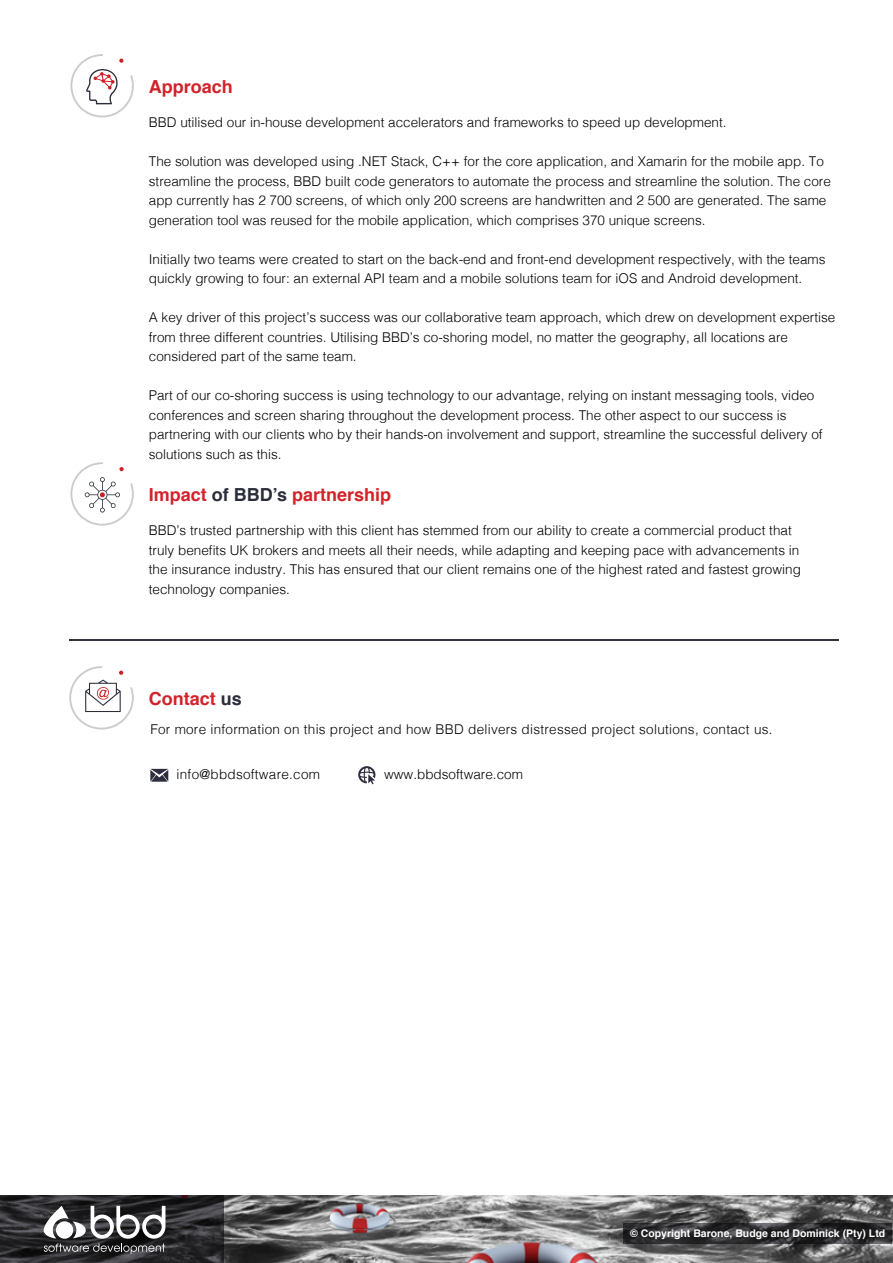
<style>
.page{position:relative;width:893px;height:1263px;background:#fff}
.page>*{position:absolute;margin:0;border:0;box-sizing:border-box;transform-origin:0 0}
.t1{font:700 18px "Helvetica";color:#d2232a}
.t2{font:300 13.5px/19.5px "Helvetica";color:#000}
.t3{font:300 13.5px "Helvetica";letter-spacing:.02em;color:#000}
.t4{font:700 10.5px "Helvetica";color:#fff}
.s1{color:#2a2e3a}
</style>
<div class="page">
<svg style="left:358px;top:766px;width:17px;height:18px"></svg>
<svg style="left:150px;top:769px;width:18px;height:13px"></svg>
<svg style="left:69px;top:666px;width:65px;height:63px"></svg>
<hr style="left:69px;top:640px;width:770px;height:1px;background:#33333d">
<svg style="left:70px;top:462px;width:64px;height:64px"></svg>
<img style="left:224px;top:1196px;width:669px;height:67px">
<svg style="left:0;top:1196px;width:224px;height:67px;background:#2d2d30"></svg>
<svg style="left:623px;top:1223px;width:269px;height:21px;background:#2d2d30"></svg>
<svg style="left:70px;top:54px;width:64px;height:63px"></svg>
<svg style="left:43px;top:1206px;width:122px;height:48px"></svg>
<h1 class="t1" style="left:149px;top:72px;width:86px">Approach</h1>
<p class="t2" style="left:149px;top:112px;width:579px">BBD utilised our in-house development accelerators and frameworks to speed up development.</p>
<p class="t2" style="left:149px;top:151px;width:684px">The solution was developed using .NET Stack, C++ for the core application, and Xamarin for the mobile app. To streamline the process, BBD built code generators to automate the process and streamline the solution. The core app currently has 2 700 screens, of which only 200 screens are handwritten and 2 500 are generated. The same generation tool was reused for the mobile application, which comprises 370 unique screens.</p>
<p class="t2" style="left:149px;top:248px;width:678px">Initially two teams were created to start on the back-end and front-end development respectively, with the teams quickly growing to four: an external API team and a mobile solutions team for iOS and Android development.</p>
<p class="t2" style="left:149px;top:307px;width:688px">A key driver of this project’s success was our collaborative team approach, which drew on development expertise from three different countries. Utilising BBD’s co-shoring model, no matter the geography, all locations are considered part of the same team.</p>
<p class="t2" style="left:149px;top:385px;width:675px">Part of our co-shoring success is using technology to our advantage, relying on instant messaging tools, video conferences and screen sharing throughout the development process. The other aspect to our success is partnering with our clients who by their hands-on involvement and support, streamline the successful delivery of solutions such as this.</p>
<h1 class="t1" style="left:149px;top:480px;width:244px">Impact <span class="s1">of BBD’s</span> partnership</h1>
<p class="t2" style="left:149px;top:520px;width:654px">BBD’s trusted partnership with this client has stemmed from our ability to create a commercial product that truly benefits UK brokers and meets all their needs, while adapting and keeping pace with advancements in the insurance industry. This has ensured that our client remains one of the highest rated and fastest growing technology companies.</p>
<h1 class="t1" style="left:149px;top:684px;width:95px">Contact <span class="s1">us</span></h1>
<p class="t3" style="left:150px;top:718px;width:624px">For more information on this project and how BBD delivers distressed project solutions, contact us.</p>
<p class="t3" style="left:177px;top:763px;width:145px">info@bbdsoftware.com</p>
<p class="t2" style="left:384px;top:764px;width:140px">www.bbdsoftware.com</p>
<p class="t4" style="left:630px;top:1225px;width:257px">© Copyright Barone, Budge and Dominick (Pty) Ltd</p>
</div>
